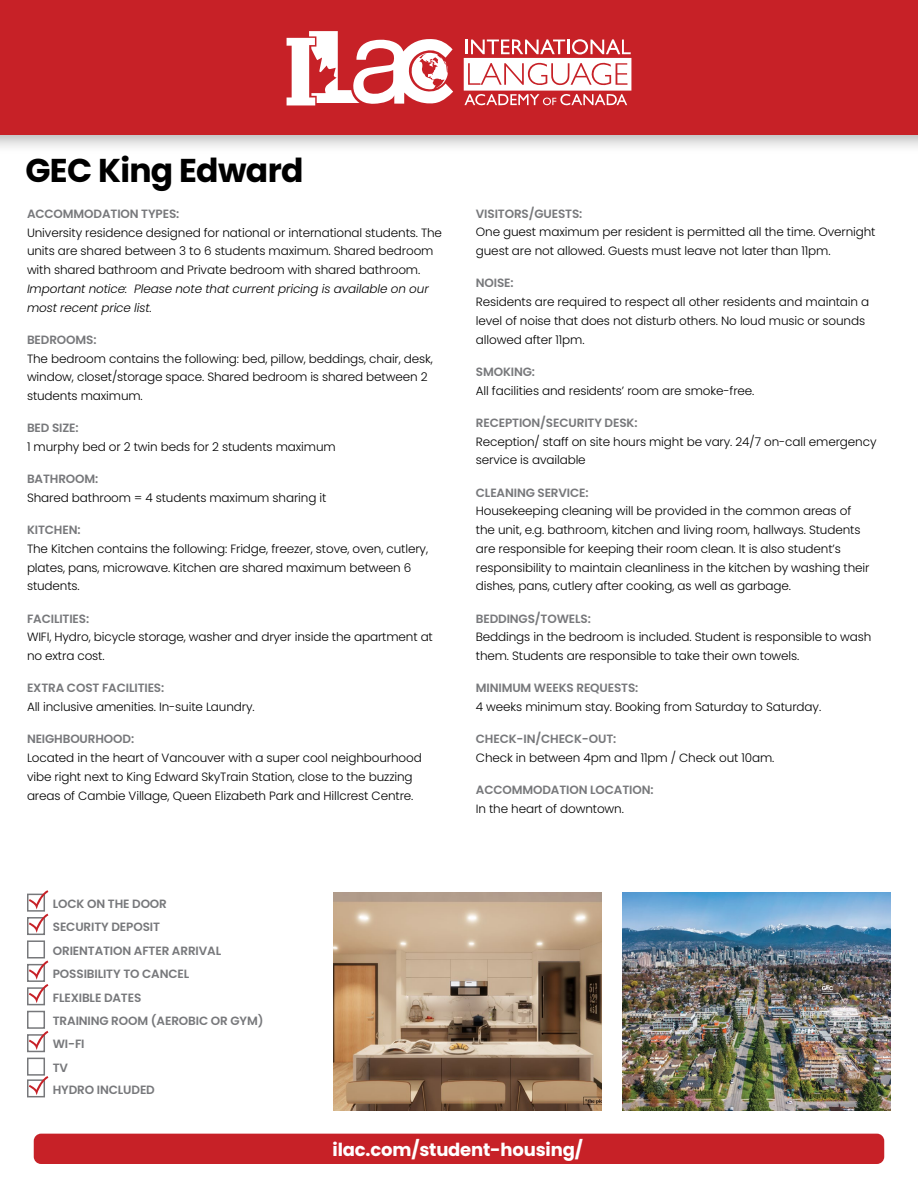
<style>
.page{position:relative;width:918px;height:1188px;background:#fff}
.page>*{position:absolute;margin:0;border:0;box-sizing:border-box;transform-origin:0 0}
.t1{font:700 33px "Poppins";letter-spacing:-.02em;color:#000}
.t2{font:700 18px "Poppins";letter-spacing:-.01em;color:#fff}
.t3{font:300 12px/18.8px "Poppins";letter-spacing:-.01em;color:#000}
.t4{font:600 12px/23.4px "Poppins";letter-spacing:-.01em;color:#77787b}
.t5{font:italic 300 12px/18.8px "Poppins";letter-spacing:-.01em;color:#000}
</style>
<div class="page">
<div style="left:27px;top:894px;width:18px;height:18px;border:2px solid #77787b"></div>
<div style="left:27px;top:917px;width:18px;height:18px;border:2px solid #77787b"></div>
<div style="left:27px;top:940px;width:18px;height:18px;border:2px solid #77787b"></div>
<div style="left:27px;top:964px;width:18px;height:18px;border:2px solid #77787b"></div>
<div style="left:27px;top:987px;width:18px;height:18px;border:2px solid #77787b"></div>
<div style="left:27px;top:1011px;width:18px;height:18px;border:2px solid #77787b"></div>
<div style="left:27px;top:1034px;width:18px;height:18px;border:2px solid #77787b"></div>
<div style="left:27px;top:1058px;width:18px;height:18px;border:2px solid #77787b"></div>
<div style="left:27px;top:1079px;width:18px;height:18px;border:2px solid #77787b"></div>
<svg style="left:29px;top:890px;width:19px;height:43px"></svg>
<svg style="left:29px;top:960px;width:19px;height:43px"></svg>
<svg style="left:29px;top:1031px;width:19px;height:19px"></svg>
<svg style="left:29px;top:1076px;width:19px;height:19px"></svg>
<div style="left:0;top:0;width:918px;height:155px;background:#000;opacity:.3"></div>
<div style="left:0;top:0;width:918px;height:135px;background:#c72127"></div>
<svg style="left:287px;top:31px;width:166px;height:74px"></svg>
<svg style="left:464px;top:39px;width:167px;height:67px"></svg>
<div style="left:34px;top:1134px;width:850px;height:30px;background:#c72127;border-radius:7px"></div>
<img style="left:623px;top:892px;width:268px;height:218px">
<img style="left:333px;top:892px;width:268px;height:218px">
<h1 class="t1" style="left:26px;top:151px;width:280px">GEC King Edward</h1>
<p class="t4" style="left:27px;top:202px;width:154px">ACCOMMODATION TYPES:</p>
<p class="t3" style="left:27px;top:223px;width:417px">University residence designed for national or international students. The units are shared between 3 to 6 students maximum. Shared bedroom with shared bathroom and Private bedroom with shared bathroom.</p>
<p class="t5" style="left:27px;top:279px;width:403px">Important notice: Please note that current pricing is available on our most recent price list.</p>
<p class="t4" style="left:27px;top:328px;width:71px">BEDROOMS:</p>
<p class="t3" style="left:27px;top:349px;width:408px">The bedroom contains the following: bed, pillow, beddings, chair, desk, window, closet/storage space. Shared bedroom is shared between 2 students maximum.</p>
<p class="t4" style="left:27px;top:416px;width:53px">BED SIZE:</p>
<p class="t3" style="left:27px;top:437px;width:310px">1 murphy bed or 2 twin beds for 2 students maximum</p>
<p class="t4" style="left:27px;top:467px;width:73px">BATHROOM:</p>
<p class="t3" style="left:27px;top:488px;width:301px">Shared bathroom = 4 students maximum sharing it</p>
<p class="t4" style="left:27px;top:518px;width:55px">KITCHEN:</p>
<p class="t3" style="left:27px;top:539px;width:403px">The Kitchen contains the following: Fridge, freezer, stove, oven, cutlery, plates, pans, microwave. Kitchen are shared maximum between 6 students.</p>
<p class="t4" style="left:27px;top:607px;width:64px">FACILITIES:</p>
<p class="t3" style="left:27px;top:628px;width:407px">WIFI, Hydro, bicycle storage, washer and dryer inside the apartment at no extra cost.</p>
<p class="t4" style="left:27px;top:677px;width:139px">EXTRA COST FACILITIES:</p>
<p class="t3" style="left:27px;top:698px;width:229px">All inclusive amenities. In-suite Laundry.</p>
<p class="t4" style="left:27px;top:728px;width:109px">NEIGHBOURHOOD:</p>
<p class="t3" style="left:27px;top:749px;width:396px">Located in the heart of Vancouver with a super cool neighbourhood vibe right next to King Edward SkyTrain Station, close to the buzzing areas of Cambie Village, Queen Elizabeth Park and Hillcrest Centre.</p>
<p class="t4" style="left:53px;top:892px;width:212px">LOCK ON THE DOOR<br>SECURITY DEPOSIT<br>ORIENTATION AFTER ARRIVAL<br>POSSIBILITY TO CANCEL<br>FLEXIBLE DATES<br>TRAINING ROOM (AEROBIC OR GYM)<br>WI-FI<br>TV</p>
<p class="t4" style="left:53px;top:1078px;width:104px">HYDRO INCLUDED</p>
<p class="t4" style="left:476px;top:202px;width:108px">VISITORS/GUESTS:</p>
<p class="t3" style="left:476px;top:223px;width:401px">One guest maximum per resident is permitted all the time. Overnight guest are not allowed. Guests must leave not later than 11pm.</p>
<p class="t4" style="left:476px;top:272px;width:39px">NOISE:</p>
<p class="t3" style="left:476px;top:293px;width:395px">Residents are required to respect all other residents and maintain a level of noise that does not disturb others. No loud music or sounds allowed after 11pm.</p>
<p class="t4" style="left:476px;top:360px;width:61px">SMOKING:</p>
<p class="t3" style="left:476px;top:381px;width:280px">All facilities and residents’ room are smoke-free.</p>
<p class="t4" style="left:476px;top:411px;width:163px">RECEPTION/SECURITY DESK:</p>
<p class="t3" style="left:476px;top:432px;width:402px">Reception/ staff on site hours might be vary. 24/7 on-call emergency service is available</p>
<p class="t4" style="left:476px;top:481px;width:114px">CLEANING SERVICE:</p>
<p class="t3" style="left:476px;top:502px;width:395px">Housekeeping cleaning will be provided in the common areas of the unit, e.g. bathroom, kitchen and living room, hallways. Students are responsible for keeping their room clean. It is also student’s responsibility to maintain cleanliness in the kitchen by washing their dishes, pans, cutlery after cooking, as well as garbage.</p>
<p class="t4" style="left:476px;top:607px;width:117px">BEDDINGS/TOWELS:</p>
<p class="t3" style="left:476px;top:628px;width:397px">Beddings in the bedroom is included. Student is responsible to wash them. Students are responsible to take their own towels.</p>
<p class="t4" style="left:476px;top:677px;width:164px">MINIMUM WEEKS REQUESTS:</p>
<p class="t3" style="left:476px;top:698px;width:347px">4 weeks minimum stay. Booking from Saturday to Saturday.</p>
<p class="t4" style="left:476px;top:728px;width:142px">CHECK-IN/CHECK-OUT:</p>
<p class="t3" style="left:476px;top:749px;width:300px">Check in between 4pm and 11pm / Check out 10am.</p>
<p class="t4" style="left:476px;top:779px;width:179px">ACCOMMODATION LOCATION:</p>
<p class="t3" style="left:476px;top:800px;width:150px">In the heart of downtown.</p>
<h2 class="t2" style="left:333px;top:1139px;width:252px">ilac.com/student-housing/</h2>
</div>
